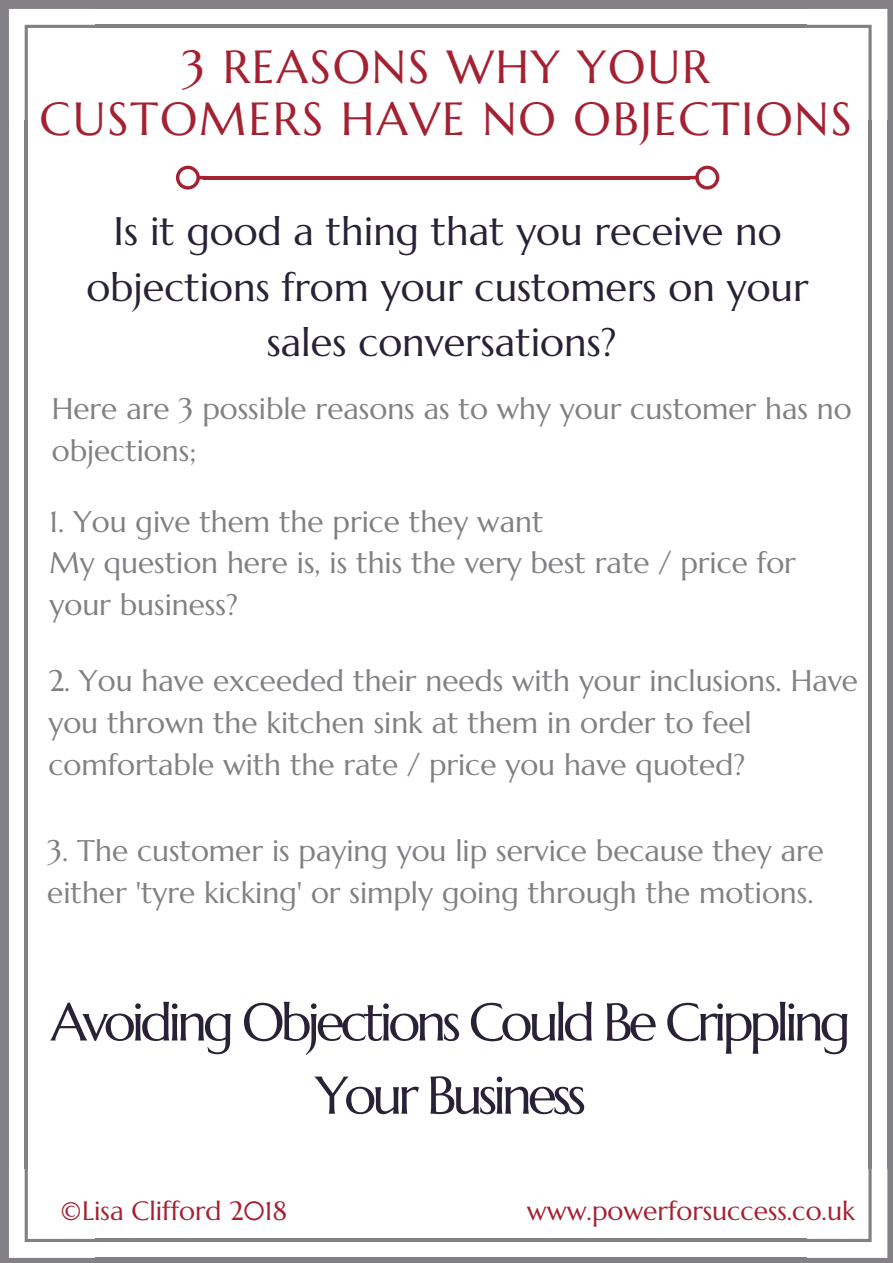
<style>
.page{position:relative;width:893px;height:1263px;background:#fff}
.page>*{position:absolute;margin:0;border:0;box-sizing:border-box;transform-origin:0 0}
.t1{font:52.95px/73.2px "Marcellus";letter-spacing:-.075em;color:#292237;text-align:center}
.t2{font:46.35px/51.8px "Marcellus";letter-spacing:.04em;color:#a42132;text-align:center}
.t3{font:39.75px/55.2px "Marcellus";color:#292237;text-align:center}
.t4{font:29.85px/41.7px "Marcellus";color:#828084}
.t5{font:26.55px "Marcellus";color:#a42132}
</style>
<div class="page">
<svg style="left:0;top:0;width:97px;height:122px"></svg>
<div style="left:0;top:120px;width:9px;height:1048px;background:#828084"></div>
<hr style="left:25px;top:120px;width:3px;height:1048px;background:#828084">
<svg style="left:0;top:1166px;width:97px;height:97px"></svg>
<div style="left:95px;top:1258px;width:711px;height:5px;background:#828084"></div>
<hr style="left:95px;top:1239px;width:711px;height:3px;background:#828084">
<svg style="left:804px;top:1168px;width:89px;height:95px"></svg>
<div style="left:887px;top:120px;width:6px;height:1048px;background:#828084"></div>
<hr style="left:868px;top:120px;width:4px;height:1048px;background:#828084">
<svg style="left:804px;top:0;width:89px;height:120px"></svg>
<div style="left:95px;top:0;width:711px;height:9px;background:#828084"></div>
<hr style="left:95px;top:25px;width:711px;height:3px;background:#828084">
<hr style="left:204px;top:176px;width:486px;height:3px;background:#a42132">
<svg style="left:176px;top:166px;width:29px;height:24px"></svg>
<svg style="left:689px;top:166px;width:30px;height:24px"></svg>
<h2 class="t2" style="left:40px;top:41px;width:814px">3 REASONS WHY YOUR<br>CUSTOMERS HAVE NO OBJECTIONS</h2>
<h3 class="t3" style="left:86px;top:204px;width:724px">Is it good a thing that you receive no objections from your customers on your sales conversations?</h3>
<p class="t4" style="left:52px;top:388px;width:801px">Here are 3 possible reasons as to why your customer has no objections;</p>
<p class="t4" style="left:50px;top:500px;width:748px">1. You give them the price they want<br>My question here is, is this the very best rate / price for your business?</p>
<p class="t4" style="left:48px;top:660px;width:811px">2. You have exceeded their needs with your inclusions. Have you thrown the kitchen sink at them in order to feel comfortable with the rate / price you have quoted?</p>
<p class="t4" style="left:47px;top:830px;width:778px">3. The customer is paying you lip service because they are either 'tyre kicking' or simply going through the motions.</p>
<h1 class="t1" style="left:51px;top:985px;width:801px">Avoiding Objections Could Be Crippling<br>Your Business</h1>
<p class="t5" style="left:60px;top:1194px;width:229px">©Lisa Clifford 2018</p>
<p class="t5" style="left:527px;top:1194px;width:329px">www.powerforsuccess.co.uk</p>
</div>
